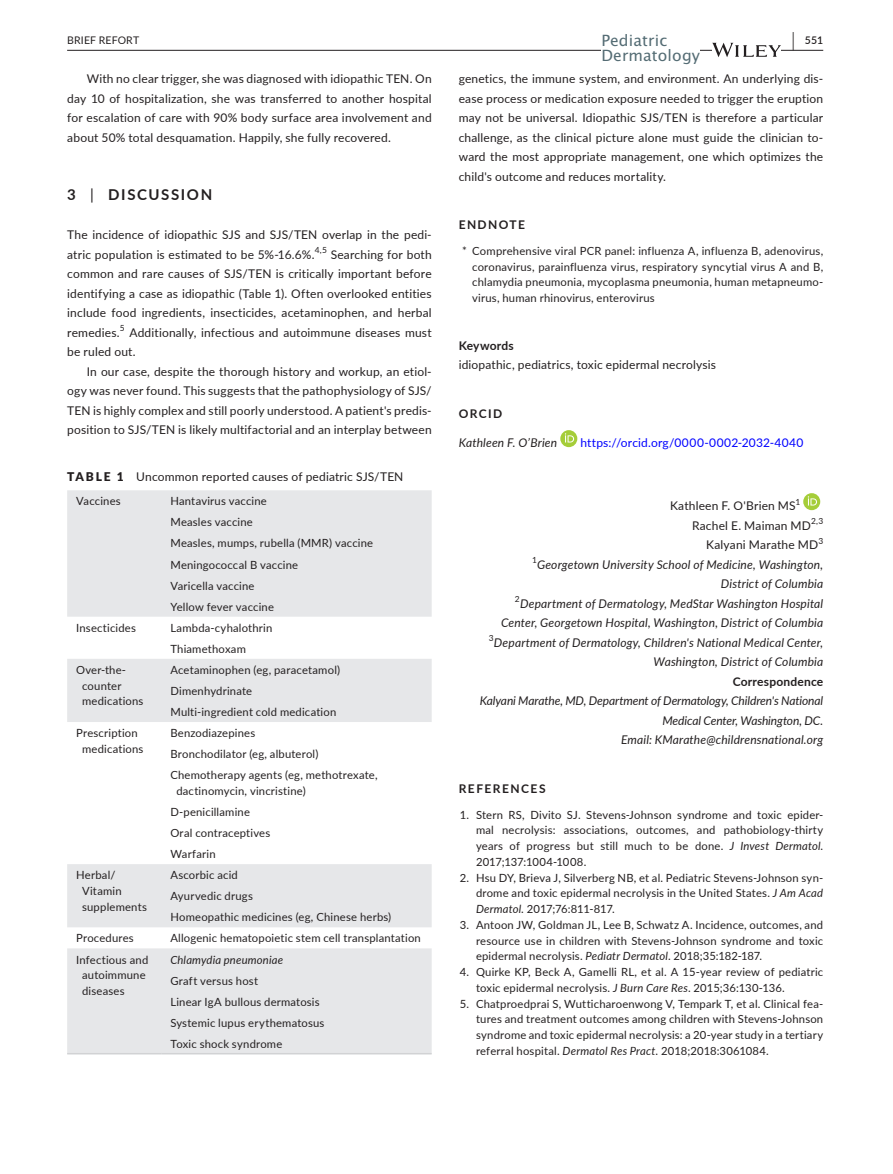
<style>
.page{position:relative;width:893px;height:1174px;background:#fff}
.page>*{position:absolute;margin:0;border:0;box-sizing:border-box;transform-origin:0 0}
.t1{font:600 19.5px "Lato";color:#231f20;scale:.48 1}
.t2{font:15.45px "Lucida Sans Unicode";letter-spacing:.01em;color:#546c74}
.t3{font:700 15px "Lato";letter-spacing:.11em;color:#231f20}
.t4{font:12px/19.5px "Lato";letter-spacing:.015em;color:#231f20;text-align:justify}
.t5{font:italic 12px/19.5px "Lato";letter-spacing:.01em;color:#231f20;text-align:right}
.t6{font:italic 12px/19.5px "Lato";letter-spacing:-.01em;color:#231f20;text-align:right}
.t7{font:12px "Lato";letter-spacing:.02em;color:#00f}
.t8{font:700 12px "Lato";letter-spacing:.015em;color:#231f20}
.t9{font:700 12px "Lato";letter-spacing:.125em;color:#231f20}
.t10{font:700 12px "Lato";letter-spacing:.115em;color:#231f20}
.t11{font:700 12px "Lato";letter-spacing:.045em;color:#231f20}
.t12{font:11.25px/15.8px "Lato";letter-spacing:.015em;color:#231f20}
.t13{font:italic 11.25px "Lato";letter-spacing:.015em;color:#231f20}
.t14{font:10.5px "Lato";letter-spacing:.015em;color:#231f20}
.t15{font:600 10.5px "Lato";color:#231f20}
.t16{font:8.4px "Lato";color:#231f20}
.s1{font-weight:400}
.s2{font-weight:900}
.s3{font-style:italic}
</style>
<div class="page">
<hr style="left:67px;top:50px;width:756px;height:1px;background:#231f20">
<div style="left:601px;top:33px;width:99px;height:35px;background:#fff"></div>
<svg style="left:712px;top:43px;width:69px;height:14px"></svg>
<svg style="left:560px;top:430px;width:17px;height:17px"></svg>
<svg style="left:565px;top:433px;width:9px;height:9px"></svg>
<div style="left:803px;top:493px;width:17px;height:17px;background:#a5cd39;border-radius:50%"></div>
<svg style="left:808px;top:496px;width:9px;height:9px"></svg>
<svg style="left:67px;top:490px;width:365px;height:563px;fill:#e6e7e9"></svg>
<hr style="left:67px;top:1053px;width:94px;height:1px;background:#d1d2d4">
<hr style="left:161px;top:1053px;width:271px;height:1px;background:#d1d2d4">
<p class="t14" style="left:67px;top:33px;width:74px">BRIEF REFORT</p>
<p class="t4" style="left:67px;top:68px;width:366px;text-indent:20px">With no clear trigger, she was diagnosed with idiopathic TEN. On day 10 of hospitalization, she was transferred to another hospital for escalation of care with 90% body surface area involvement and about 50% total desquamation. Happily, she fully recovered.</p>
<h3 class="t3" style="left:67px;top:184px;width:147px">3 <span class="s1">|</span> DISCUSSION</h3>
<p class="t4" style="left:67px;top:224px;width:366px">The incidence of idiopathic SJS and SJS/TEN overlap in the pedi&shy;atric population is estimated to be 5%-16.6%.<sup>4,5</sup> Searching for both common and rare causes of SJS/TEN is critically important before identifying a case as idiopathic (Table 1). Often overlooked entities include food ingredients, insecticides, acetaminophen, and herbal remedies.<sup>5</sup> Additionally, infectious and autoimmune diseases must be ruled out.</p>
<p class="t4" style="left:67px;top:361px;width:366px;text-indent:20px">In our case, despite the thorough history and workup, an etiol&shy;ogy was never found. This suggests that the pathophysiology of SJS/ TEN is highly complex and still poorly understood. A patient's predis&shy;position to SJS/TEN is likely multifactorial and an interplay between</p>
<p class="t4" style="left:67px;top:466px;width:338px"><span class="s2">TABLE 1</span> Uncommon reported causes of pediatric SJS/TEN</p>
<p class="t12" style="left:76px;top:493px;width:46px">Vaccines</p>
<p class="t12" style="left:170px;top:490px;width:204px;line-height:21px">Hantavirus vaccine<br>Measles vaccine<br>Measles, mumps, rubella (MMR) vaccine<br>Meningococcal B vaccine<br>Varicella vaccine<br>Yellow fever vaccine</p>
<p class="t12" style="left:76px;top:619px;width:61px">Insecticides</p>
<p class="t12" style="left:170px;top:616px;width:104px;line-height:21px">Lambda-cyhalothrin<br>Thiamethoxam</p>
<p class="t12" style="left:82px;top:661px;width:63px;text-indent:-6px">Over-the&shy;counter medications</p>
<p class="t12" style="left:170px;top:659px;width:171px;line-height:21px">Acetaminophen (eg, paracetamol)<br>Dimenhydrinate<br>Multi-ingredient cold medication</p>
<p class="t12" style="left:76px;top:724px;width:69px;text-align:center">Prescription medications</p>
<p class="t12" style="left:170px;top:722px;width:209px;line-height:21px">Benzodiazepines<br>Bronchodilator (eg, albuterol)<br>Chemotherapy agents (eg, methotrexate,</p>
<p class="t12" style="left:170px;top:780px;width:137px;line-height:21px;text-indent:6px">dactinomycin, vincristine)<br>D-penicillamine<br>Oral contraceptives<br>Warfarin</p>
<p class="t12" style="left:82px;top:866px;width:66px;text-indent:-6px">Herbal/<br>Vitamin supplements</p>
<p class="t12" style="left:170px;top:864px;width:222px;line-height:21px">Ascorbic acid<br>Ayurvedic drugs<br>Homeopathic medicines (eg<span class="s3">,</span> Chinese herbs)</p>
<p class="t12" style="left:76px;top:930px;width:59px">Procedures</p>
<p class="t12" style="left:170px;top:930px;width:252px">Allogenic hematopoietic stem cell transplantation</p>
<p class="t12" style="left:82px;top:951px;width:68px;text-indent:-6px">Infectious and autoimmune diseases</p>
<p class="t13" style="left:170px;top:951px;width:114px">Chlamydia pneumoniae</p>
<p class="t12" style="left:170px;top:969px;width:156px;line-height:21px">Graft versus host<br>Linear IgA bullous dermatosis<br>Systemic lupus erythematosus<br>Toxic shock syndrome</p>
<h1 class="t1" style="left:792px;top:26px;width:7px">|</h1>
<h2 class="t2" style="left:601px;top:28px;width:68px">Pediatric</h2>
<p class="t15" style="left:805px;top:33px;width:20px">551</p>
<h2 class="t2" style="left:601px;top:43px;width:100px">Dermatology</h2>
<p class="t4" style="left:459px;top:68px;width:366px">genetics, the immune system, and environment. An underlying dis&shy;ease process or medication exposure needed to trigger the eruption may not be universal. Idiopathic SJS/TEN is therefore a particular challenge, as the clinical picture alone must guide the clinician to&shy;ward the most appropriate management, one which optimizes the child's outcome and reduces mortality.</p>
<p class="t10" style="left:459px;top:216px;width:68px">ENDNOTE</p>
<p class="t12" style="left:472px;top:242px;width:352px;text-align:justify;text-indent:-10px">* Comprehensive viral PCR panel: influenza A, influenza B, adenovirus, coronavirus, parainfluenza virus, respiratory syncytial virus A and B, chlamydia pneumonia, mycoplasma pneumonia, human metapneumo&shy;virus, human rhinovirus, enterovirus</p>
<p class="t8" style="left:459px;top:336px;width:57px">Keywords</p>
<p class="t4" style="left:459px;top:354px;width:259px">idiopathic, pediatrics, toxic epidermal necrolysis</p>
<p class="t11" style="left:459px;top:405px;width:45px">ORCID</p>
<p class="t5" style="left:459px;top:432px;width:100px">Kathleen F. O’Brien</p>
<p class="t7" style="left:580px;top:434px;width:225px">https://orcid.org/0000-0002-2032-4040</p>
<p class="t4" style="left:670px;top:495px;width:127px">Kathleen F. O'Brien MS</p>
<p class="t16" style="left:795px;top:496px;width:6px">1</p>
<p class="t4" style="left:692px;top:515px;width:121px">Rachel E. Maiman MD</p>
<p class="t16" style="left:811px;top:515px;width:14px">2,3</p>
<p class="t4" style="left:706px;top:534px;width:114px">Kalyani Marathe MD</p>
<p class="t16" style="left:818px;top:535px;width:6px">3</p>
<p class="t16" style="left:532px;top:554px;width:6px">1</p>
<p class="t5" style="left:537px;top:554px;width:288px">Georgetown University School of Medicine, Washington,<br>District of Columbia</p>
<p class="t16" style="left:515px;top:593px;width:6px">2</p>
<p class="t5" style="left:501px;top:593px;width:324px">Department of Dermatology, MedStar Washington Hospital<br>Center, Georgetown Hospital, Washington, District of Columbia</p>
<p class="t16" style="left:489px;top:632px;width:6px">3</p>
<p class="t5" style="left:494px;top:632px;width:331px">Department of Dermatology, Children's National Medical Center,<br>Washington, District of Columbia</p>
<p class="t8" style="left:733px;top:672px;width:92px">Correspondence</p>
<p class="t6" style="left:480px;top:690px;width:345px">Kalyani Marathe, MD, Department of Dermatology, Children's National<br>Medical Center, Washington, DC.<br>Email: KMarathe@childrensnational.org</p>
<p class="t9" style="left:459px;top:780px;width:88px">REFERENCES</p>
<p class="t12" style="left:476px;top:806px;width:349px;text-align:justify;text-indent:-16px">1. Stern RS, Divito SJ. Stevens-Johnson syndrome and toxic epider&shy;mal necrolysis: associations, outcomes, and pathobiology-thirty years of progress but still much to be done. <span class="s3">J Invest Dermatol</span>.<br>2017;137:1004‐1008.</p>
<p class="t12" style="left:476px;top:869px;width:349px;text-align:justify;text-indent:-16px">2. Hsu DY, Brieva J, Silverberg NB, et al. Pediatric Stevens-Johnson syn&shy;drome and toxic epidermal necrolysis in the United States. <span class="s3">J Am Acad Dermatol</span>. 2017;76:811‐817.</p>
<p class="t12" style="left:476px;top:916px;width:349px;text-align:justify;text-indent:-16px">3. Antoon JW, Goldman JL, Lee B, Schwatz A. Incidence, outcomes, and resource use in children with Stevens-Johnson syndrome and toxic epidermal necrolysis. <span class="s3">Pediatr Dermatol</span>. 2018;35:182‐187.</p>
<p class="t12" style="left:476px;top:963px;width:349px;text-indent:-16px">4. Quirke KP, Beck A, Gamelli RL, et al. A 15-year review of pediatric toxic epidermal necrolysis. <span class="s3">J Burn Care Res</span>. 2015;36:130‐136.</p>
<p class="t12" style="left:476px;top:995px;width:349px;text-align:justify;text-indent:-16px">5. Chatproedprai S, Wutticharoenwong V, Tempark T, et al. Clinical fea&shy;tures and treatment outcomes among children with Stevens-Johnson syndrome and toxic epidermal necrolysis: a 20-year study in a tertiary referral hospital. <span class="s3">Dermatol Res Pract</span>. 2018;2018:3061084.</p>
</div>
